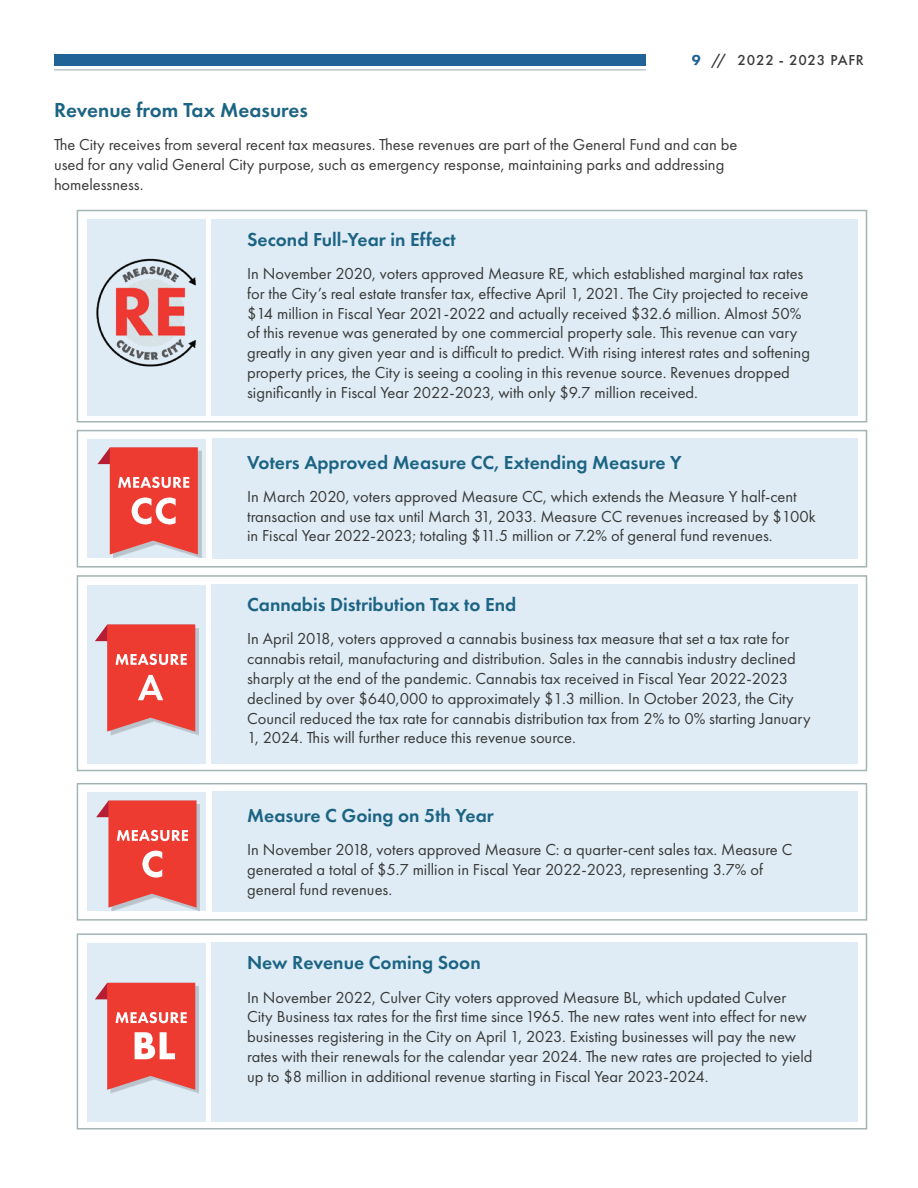
<style>
.page{position:relative;width:918px;height:1188px;background:#fff}
.page>*{position:absolute;margin:0;border:0;box-sizing:border-box;transform-origin:0 0}
.Body{font:600 21px "Futura PT";color:#1c6484}
.Sub-Header{font:600 19.5px "Futura PT";color:#1c6484}
.Body-2{font:16.5px/19.8px "Futura PT";color:#383938}
.t1{font:500 15px "Futura PT";letter-spacing:.05em;color:#383938}
.s1{font-weight:800;color:#1f6397}
</style>
<div class="page">
<div style="left:54px;top:54px;width:592px;height:11px;background:#1f6397"></div>
<hr style="left:54px;top:69px;width:592px;height:1px;background:#a4b3b3">
<div style="left:212px;top:219px;width:646px;height:197px;background:#dfecf5"></div>
<div style="left:77px;top:210px;width:790px;height:213px;border:2px solid #a4b3b3"></div>
<div style="left:212px;top:584px;width:646px;height:180px;background:#dfecf5"></div>
<div style="left:77px;top:575px;width:790px;height:196px;border:2px solid #a4b3b3"></div>
<div style="left:212px;top:942px;width:646px;height:180px;background:#dfecf5"></div>
<div style="left:77px;top:933px;width:790px;height:197px;border:2px solid #a4b3b3"></div>
<div style="left:144px;top:438px;width:714px;height:121px;background:#dfecf5"></div>
<div style="left:144px;top:792px;width:714px;height:120px;background:#dfecf5"></div>
<div style="left:77px;top:430px;width:790px;height:138px;border:2px solid #a4b3b3"></div>
<div style="left:77px;top:783px;width:790px;height:138px;border:2px solid #a4b3b3"></div>
<div style="left:87px;top:219px;width:119px;height:197px;background:#dfecf5"></div>
<div style="left:87px;top:585px;width:119px;height:179px;background:#dfecf5"></div>
<div style="left:87px;top:943px;width:119px;height:179px;background:#dfecf5"></div>
<div style="left:81px;top:433px;width:131px;height:131px;background:#fff"></div>
<div style="left:87px;top:439px;width:119px;height:119px;background:#dfecf5"></div>
<div style="left:81px;top:786px;width:131px;height:131px;background:#fff"></div>
<div style="left:87px;top:792px;width:119px;height:119px;background:#dfecf5"></div>
<img style="left:96px;top:258px;width:101px;height:109px">
<div style="left:110px;top:628px;width:89px;height:107px;background:#231f20;opacity:.2"></div>
<svg style="left:95px;top:625px;width:100px;height:107px;background:#ea645f"></svg>
<div style="left:110px;top:986px;width:89px;height:107px;background:#231f20;opacity:.2"></div>
<div style="left:113px;top:451px;width:88px;height:107px;background:#231f20;opacity:.2"></div>
<svg style="left:97px;top:448px;width:101px;height:107px;background:#eb6a65"></svg>
<div style="left:112px;top:804px;width:88px;height:107px;background:#231f20;opacity:.2"></div>
<svg style="left:96px;top:801px;width:101px;height:107px;background:#ea6560"></svg>
<svg style="left:95px;top:983px;width:100px;height:107px;background:#eb6b67"></svg>
<p class="t1" style="left:692px;top:51px;width:174px"><span class="s1">9</span> // 2022 - 2023 PAFR</p>
<p class="Body" style="left:54px;top:97px;width:255px">Revenue from Tax Measures</p>
<p class="Body-2" style="left:54px;top:135px;width:685px">The City receives from several recent tax measures. These revenues are part of the General Fund and can be used for any valid General City purpose, such as emergency response, maintaining parks and addressing homelessness.</p>
<p class="Sub-Header" style="left:247px;top:227px;width:210px">Second Full-Year in Effect</p>
<p class="Body-2" style="left:247px;top:264px;width:564px">In November 2020, voters approved Measure RE, which established marginal tax rates for the City’s real estate transfer tax, effective April 1, 2021. The City projected to receive $14 million in Fiscal Year 2021-2022 and actually received $32.6 million. Almost 50% of this revenue was generated by one commercial property sale. This revenue can vary greatly in any given year and is difficult to predict. With rising interest rates and softening property prices, the City is seeing a cooling in this revenue source. Revenues dropped significantly in Fiscal Year 2022-2023, with only $9.7 million received.</p>
<p class="Sub-Header" style="left:247px;top:450px;width:436px">Voters Approved Measure CC, Extending Measure Y</p>
<p class="Body-2" style="left:247px;top:486px;width:570px">In March 2020, voters approved Measure CC, which extends the Measure Y half-cent transaction and use tax until March 31, 2033. Measure CC revenues increased by $100k in Fiscal Year 2022-2023; totaling $11.5 million or 7.2% of general fund revenues.</p>
<p class="Sub-Header" style="left:247px;top:592px;width:271px">Cannabis Distribution Tax to End</p>
<p class="Body-2" style="left:247px;top:629px;width:565px">In April 2018, voters approved a cannabis business tax measure that set a tax rate for cannabis retail, manufacturing and distribution. Sales in the cannabis industry declined sharply at the end of the pandemic. Cannabis tax received in Fiscal Year 2022-2023 declined by over $640,000 to approximately $1.3 million. In October 2023, the City Council reduced the tax rate for cannabis distribution tax from 2% to 0% starting January 1, 2024. This will further reduce this revenue source.</p>
<p class="Sub-Header" style="left:247px;top:803px;width:248px">Measure C Going on 5th Year</p>
<p class="Body-2" style="left:247px;top:839px;width:547px">In November 2018, voters approved Measure C: a quarter-cent sales tax. Measure C generated a total of $5.7 million in Fiscal Year 2022-2023, representing 3.7% of general fund revenues.</p>
<p class="Sub-Header" style="left:247px;top:951px;width:235px">New Revenue Coming Soon</p>
<p class="Body-2" style="left:247px;top:987px;width:567px">In November 2022, Culver City voters approved Measure BL, which updated Culver City Business tax rates for the first time since 1965. The new rates went into effect for new businesses registering in the City on April 1, 2023. Existing businesses will pay the new rates with their renewals for the calendar year 2024. The new rates are projected to yield up to $8 million in additional revenue starting in Fiscal Year 2023-2024.</p>
</div>
